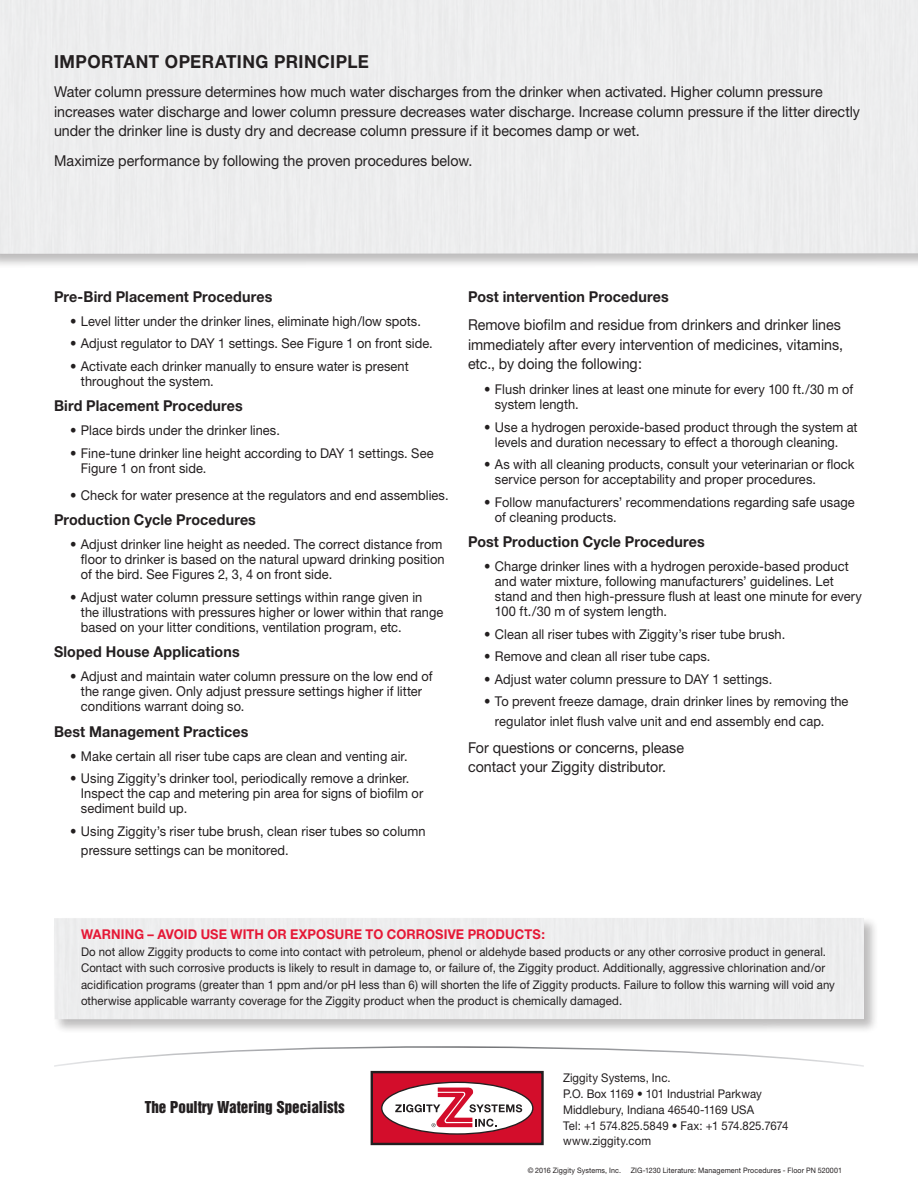
<style>
.page{position:relative;width:918px;height:1188px;background:#fff}
.page>*{position:absolute;margin:0;border:0;box-sizing:border-box;transform-origin:0 0}
.t1{font:700 18px "Helvetica Neue";letter-spacing:.025em;color:#231f20;scale:.95 1}
.t2{font:15px/19.5px "Helvetica Neue";color:#231f20;scale:.95 1}
.t3{font:700 15px "Helvetica Neue";letter-spacing:.01em;color:#231f20;scale:.95 1}
.t4{font:15px "Helvetica Inserat";color:#231f20}
.t5{font:13.5px/15px "Helvetica Neue";letter-spacing:.005em;color:#231f20;scale:.95 1}
.t6{font:700 13.5px "Helvetica Neue";letter-spacing:.01em;color:#e51836;scale:.95 1}
.t7{font:12px/15.8px "Helvetica Neue";letter-spacing:.01em;color:#231f20;scale:.95 1}
.t8{font:7.5px "Helvetica Neue";letter-spacing:.015em;color:#231f20;scale:.95 1}
</style>
<div class="page">
<div style="left:52px;top:916px;width:827px;height:118px;background:#231f20;opacity:.75"></div>
<div style="left:54px;top:918px;width:810px;height:101px;background:#ededee"></div>
<div style="left:0;top:0;width:918px;height:269px;background:#231f20;opacity:.75"></div>
<div style="left:0;top:0;width:918px;height:254px;background:#ededee"></div>
<svg style="left:54px;top:1046px;width:810px;height:21px"></svg>
<div style="left:372px;top:1072px;width:171px;height:72px;background:#d30d2b"></div>
<div style="left:371px;top:1071px;width:173px;height:74px;border:2px solid #231f20"></div>
<svg style="left:382px;top:1082px;width:151px;height:52px"></svg>
<div style="left:381px;top:1082px;width:152px;height:53px;border:1px solid #231f20;border-radius:50%"></div>
<svg style="left:395px;top:1087px;width:127px;height:40px"></svg>
<h1 class="t1" style="left:54px;top:51px;width:333px">IMPORTANT OPERATING PRINCIPLE</h1>
<p class="t2" style="left:54px;top:82px;width:850px">Water column pressure determines how much water discharges from the drinker when activated. Higher column pressure increases water discharge and lower column pressure decreases water discharge. Increase column pressure if the litter directly under the drinker line is dusty dry and decrease column pressure if it becomes damp or wet.</p>
<p class="t2" style="left:54px;top:150px;width:442px">Maximize performance by following the proven procedures below.</p>
<p class="t3" style="left:54px;top:287px;width:231px">Pre-Bird Placement Procedures</p>
<p class="t5" style="left:70px;top:313px;width:371px">• Level litter under the drinker lines, eliminate high/low spots.</p>
<p class="t5" style="left:70px;top:336px;width:383px">• Adjust regulator to DAY 1 settings. See Figure 1 on front side.</p>
<p class="t5" style="left:81px;top:359px;width:346px;text-indent:-11px">• Activate each drinker manually to ensure water is present throughout the system.</p>
<p class="t3" style="left:54px;top:397px;width:200px">Bird Placement Procedures</p>
<p class="t5" style="left:70px;top:423px;width:222px">• Place birds under the drinker lines.</p>
<p class="t5" style="left:81px;top:446px;width:373px;text-indent:-11px">• Fine-tune drinker line height according to DAY 1 settings. See<br>Figure 1 on front side.</p>
<p class="t5" style="left:70px;top:488px;width:400px">• Check for water presence at the regulators and end assemblies.</p>
<p class="t3" style="left:54px;top:511px;width:214px">Production Cycle Procedures</p>
<p class="t5" style="left:81px;top:537px;width:384px;text-indent:-11px">• Adjust drinker line height as needed. The correct distance from floor to drinker is based on the natural upward drinking position of the bird. See Figures 2, 3, 4 on front side.</p>
<p class="t5" style="left:81px;top:590px;width:383px;text-indent:-11px">• Adjust water column pressure settings within range given in the illustrations with pressures higher or lower within that range based on your litter conditions, ventilation program, etc.</p>
<p class="t3" style="left:54px;top:643px;width:197px">Sloped House Applications</p>
<p class="t5" style="left:81px;top:669px;width:372px;text-indent:-11px">• Adjust and maintain water column pressure on the low end of the range given. Only adjust pressure settings higher if litter conditions warrant doing so.</p>
<p class="t3" style="left:54px;top:722px;width:206px">Best Management Practices</p>
<p class="t5" style="left:70px;top:748px;width:357px">• Make certain all riser tube caps are clean and venting air.</p>
<p class="t5" style="left:81px;top:771px;width:362px;text-indent:-11px">• Using Ziggity’s drinker tool, periodically remove a drinker.<br>Inspect the cap and metering pin area for signs of biofilm or sediment build up.</p>
<p class="t5" style="left:81px;top:821px;width:364px;line-height:19.5px;text-indent:-11px">• Using Ziggity’s riser tube brush, clean riser tubes so column pressure settings can be monitored.</p>
<p class="t3" style="left:468px;top:287px;width:213px">Post intervention Procedures</p>
<p class="t2" style="left:468px;top:315px;width:396px">Remove biofilm and residue from drinkers and drinker lines immediately after every intervention of medicines, vitamins, etc., by doing the following:</p>
<p class="t5" style="left:495px;top:382px;width:379px;text-indent:-11px">• Flush drinker lines at least one minute for every 100 ft./30 m of system length.</p>
<p class="t5" style="left:495px;top:419px;width:383px;text-indent:-11px">• Use a hydrogen peroxide-based product through the system at levels and duration necessary to effect a thorough cleaning.</p>
<p class="t5" style="left:495px;top:457px;width:380px;text-indent:-11px">• As with all cleaning products, consult your veterinarian or flock service person for acceptability and proper procedures.</p>
<p class="t5" style="left:495px;top:494px;width:380px;text-indent:-11px">• Follow manufacturers’ recommendations regarding safe usage of cleaning products.</p>
<p class="t3" style="left:468px;top:533px;width:251px">Post Production Cycle Procedures</p>
<p class="t5" style="left:495px;top:559px;width:388px;text-indent:-11px">• Charge drinker lines with a hydrogen peroxide-based product and water mixture, following manufacturers’ guidelines. Let stand and then high-pressure flush at least one minute for every 100 ft./30 m of system length.</p>
<p class="t5" style="left:484px;top:626px;width:318px">• Clean all riser tubes with Ziggity’s riser tube brush.</p>
<p class="t5" style="left:484px;top:649px;width:240px">• Remove and clean all riser tube caps.</p>
<p class="t5" style="left:484px;top:671px;width:305px">• Adjust water column pressure to DAY 1 settings.</p>
<p class="t5" style="left:495px;top:692px;width:374px;line-height:19.5px;text-indent:-11px">• To prevent freeze damage, drain drinker lines by removing the regulator inlet flush valve unit and end assembly end cap.</p>
<p class="t2" style="left:468px;top:737px;width:229px">For questions or concerns, please contact your Ziggity distributor.</p>
<p class="t6" style="left:81px;top:926px;width:490px">WARNING – AVOID USE WITH OR EXPOSURE TO CORROSIVE PRODUCTS:</p>
<p class="t7" style="left:81px;top:943px;width:795px;line-height:16.5px">Do not allow Ziggity products to come into contact with petroleum, phenol or aldehyde based products or any other corrosive product in general.<br>Contact with such corrosive products is likely to result in damage to, or failure of, the Ziggity product. Additionally, aggressive chlorination and/or acidification programs (greater than 1 ppm and/or pH less than 6) will shorten the life of Ziggity products. Failure to follow this warning will void any otherwise applicable warranty coverage for the Ziggity product when the product is chemically damaged.</p>
<p class="t4" style="left:145px;top:1098px;width:201px">The Poultry Watering Specialists</p>
<p class="t7" style="left:563px;top:1070px;width:239px">Ziggity Systems, Inc.<br>P.O. Box 1169 • 101 Industrial Parkway<br>Middlebury, Indiana 46540-1169 USA<br>Tel: +1 574.825.5849 • Fax: +1 574.825.7674 www.ziggity.com</p>
<p class="t8" style="left:528px;top:1166px;width:100px">© 2016 Ziggity Systems, Inc.</p>
<p class="t8" style="left:631px;top:1166px;width:224px">ZIG-1230 Literature: Management Procedures - Floor PN 520001</p>
</div>
